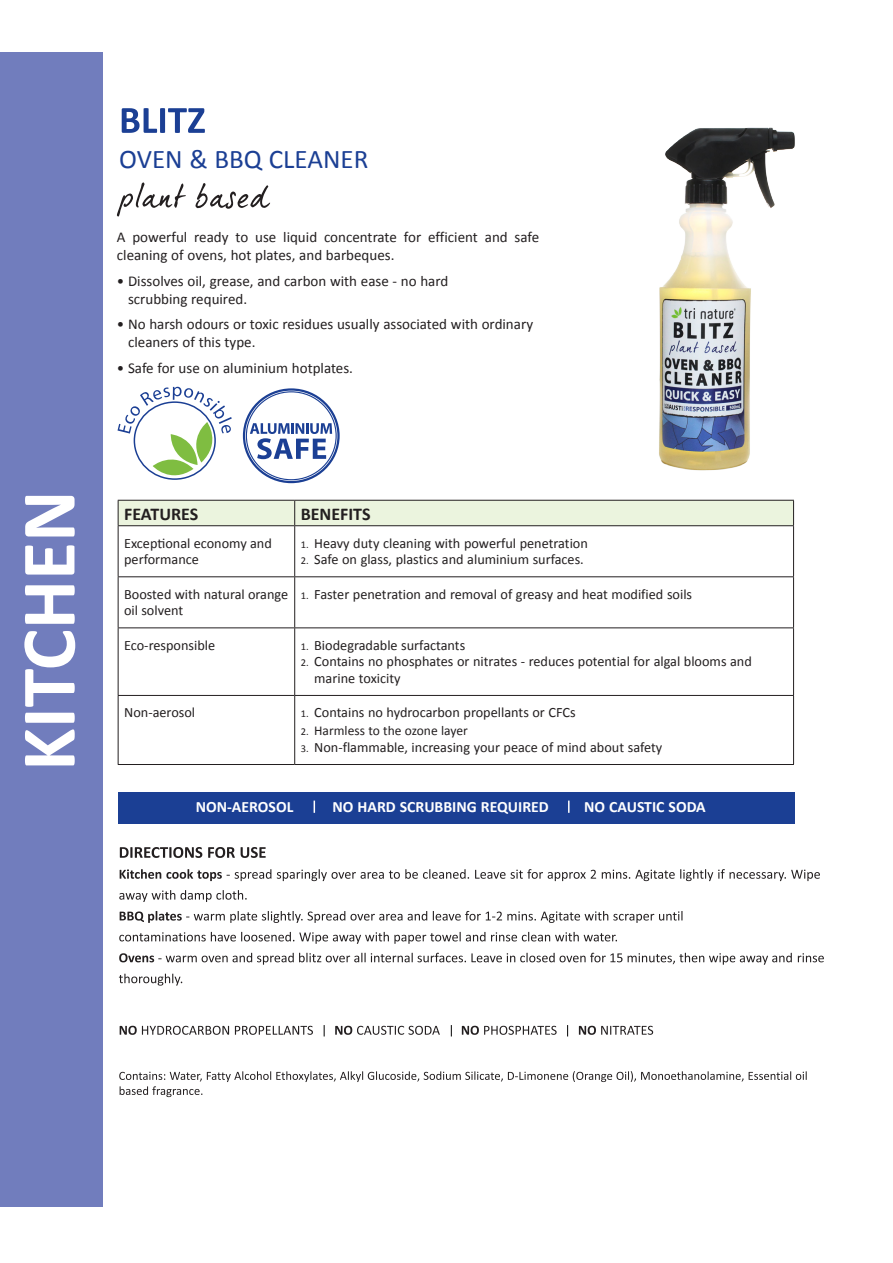
<style>
.page{position:relative;width:893px;height:1263px;background:#fff}
.page>*{position:absolute;margin:0;border:0;box-sizing:border-box;transform-origin:0 0}
.t1{font:700 78px "Calibri";color:#fff}
.t2{font:27px "Calibri";color:#1b3f94}
.t3{font:700 18px "Calibri";color:#231f20}
.t4{font:700 15.75px "Calibri";color:#fff}
.t5{font:15px/18px "Calibri";color:#231f20}
.t6{font:14.25px/16.5px "Calibri";color:#231f20}
.t7{font:13.5px "Calibri";color:#231f20}
.s1{font-size:10.5px}
</style>
<div class="page">
<div style="left:0;top:52px;width:102px;height:1155px;background:#717dbd"></div>
<svg style="left:122px;top:108px;width:83px;height:25px"></svg>
<div style="left:118px;top:500px;width:676px;height:25px;background:#ebf4de"></div>
<hr style="left:118px;top:525px;width:177px;height:1px;background:#231f20">
<hr style="left:118px;top:526px;width:1px;height:50px;background:#231f20">
<hr style="left:295px;top:525px;width:499px;height:1px;background:#231f20">
<hr style="left:294px;top:526px;width:1px;height:50px;background:#231f20">
<hr style="left:793px;top:526px;width:1px;height:50px;background:#231f20">
<hr style="left:118px;top:576px;width:177px;height:1px;background:#231f20">
<hr style="left:118px;top:577px;width:1px;height:50px;background:#231f20">
<hr style="left:295px;top:576px;width:499px;height:1px;background:#231f20">
<hr style="left:294px;top:577px;width:1px;height:50px;background:#231f20">
<hr style="left:793px;top:577px;width:1px;height:50px;background:#231f20">
<hr style="left:118px;top:627px;width:177px;height:1px;background:#231f20">
<hr style="left:118px;top:628px;width:1px;height:67px;background:#231f20">
<hr style="left:295px;top:627px;width:499px;height:1px;background:#231f20">
<hr style="left:294px;top:628px;width:1px;height:67px;background:#231f20">
<hr style="left:793px;top:628px;width:1px;height:67px;background:#231f20">
<hr style="left:118px;top:695px;width:177px;height:1px;background:#231f20">
<hr style="left:118px;top:696px;width:1px;height:68px;background:#231f20">
<hr style="left:295px;top:695px;width:499px;height:1px;background:#231f20">
<hr style="left:294px;top:696px;width:1px;height:68px;background:#231f20">
<hr style="left:793px;top:696px;width:1px;height:68px;background:#231f20">
<hr style="left:118px;top:764px;width:177px;height:1px;background:#231f20">
<hr style="left:295px;top:764px;width:499px;height:1px;background:#231f20">
<div style="left:118px;top:792px;width:676px;height:31px;background:#1b3f94"></div>
<svg style="left:117px;top:182px;width:69px;height:35px"></svg>
<svg style="left:195px;top:183px;width:75px;height:26px"></svg>
<svg style="left:118px;top:387px;width:114px;height:93px"></svg>
<div style="left:243px;top:388px;width:97px;height:95px;border:2px solid #1b3f94;border-radius:50%"></div>
<svg style="left:250px;top:423px;width:82px;height:36px"></svg>
<img style="left:659px;top:127px;width:136px;height:344px">
<svg style="left:314px;top:800px;width:1px;height:13px"></svg>
<svg style="left:568px;top:800px;width:2px;height:13px"></svg>
<svg style="left:119px;top:1071px;width:688px;height:26px"></svg>
<svg style="left:119px;top:974px;width:63px;height:12px"></svg>
<svg style="left:119px;top:953px;width:705px;height:12px"></svg>
<svg style="left:119px;top:932px;width:498px;height:12px"></svg>
<svg style="left:120px;top:911px;width:562px;height:12px"></svg>
<svg style="left:119px;top:890px;width:128px;height:12px"></svg>
<svg style="left:120px;top:869px;width:700px;height:12px"></svg>
<svg style="left:120px;top:847px;width:146px;height:11px"></svg>
<svg style="left:120px;top:1025px;width:533px;height:11px"></svg>
<h2 class="t2" style="left:119px;top:142px;width:251px">OVEN &amp; BBQ CLEANER</h2>
<p class="t5" style="left:117px;top:227px;width:424px">A powerful ready to use liquid concentrate for efficient and safe cleaning of ovens, hot plates, and barbeques.</p>
<p class="t5" style="left:128px;top:271px;width:322px;text-indent:-11px">• Dissolves oil, grease, and carbon with ease - no hard scrubbing required.</p>
<p class="t5" style="left:128px;top:314px;width:407px;text-indent:-11px">• No harsh odours or toxic residues usually associated with ordinary cleaners of this type.</p>
<p class="t5" style="left:117px;top:358px;width:238px">• Safe for use on aluminium hotplates.</p>
<h1 class="t1" style="left:0;top:771px;width:282px;rotate:-90deg">KITCHEN</h1>
<p class="t3" style="left:124px;top:503px;width:76px">FEATURES</p>
<p class="t3" style="left:301px;top:503px;width:71px">BENEFITS</p>
<p class="t6" style="left:124px;top:534px;width:149px">Exceptional economy and performance</p>
<p class="t6" style="left:301px;top:534px;width:289px"><span class="s1">1.</span> Heavy duty cleaning with powerful penetration</p>
<p class="t6" style="left:301px;top:550px;width:285px"><span class="s1">2.</span> Safe on glass, plastics and aluminium surfaces.</p>
<p class="t6" style="left:124px;top:585px;width:166px">Boosted with natural orange oil solvent</p>
<p class="t6" style="left:301px;top:585px;width:393px"><span class="s1">1.</span> Faster penetration and removal of greasy and heat modified soils</p>
<p class="t6" style="left:124px;top:636px;width:93px">Eco-responsible</p>
<p class="t6" style="left:301px;top:636px;width:166px"><span class="s1">1.</span> Biodegradable surfactants</p>
<p class="t6" style="left:314px;top:652px;width:439px;text-indent:-14px"><span class="s1">2.</span> Contains no phosphates or nitrates - reduces potential for algal blooms and marine toxicity</p>
<p class="t6" style="left:124px;top:704px;width:73px">Non-aerosol</p>
<p class="t6" style="left:301px;top:704px;width:276px"><span class="s1">1.</span> Contains no hydrocarbon propellants or CFCs</p>
<p class="t7" style="left:301px;top:722px;width:169px"><span class="s1">2.</span> Harmless to the ozone layer</p>
<p class="t6" style="left:301px;top:738px;width:363px"><span class="s1">3.</span> Non-flammable, increasing your peace of mind about safety</p>
<p class="t4" style="left:196px;top:797px;width:99px">NON-AEROSOL</p>
<p class="t4" style="left:333px;top:797px;width:218px">NO HARD SCRUBBING REQUIRED</p>
<p class="t4" style="left:584px;top:797px;width:123px">NO CAUSTIC SODA</p>
</div>
